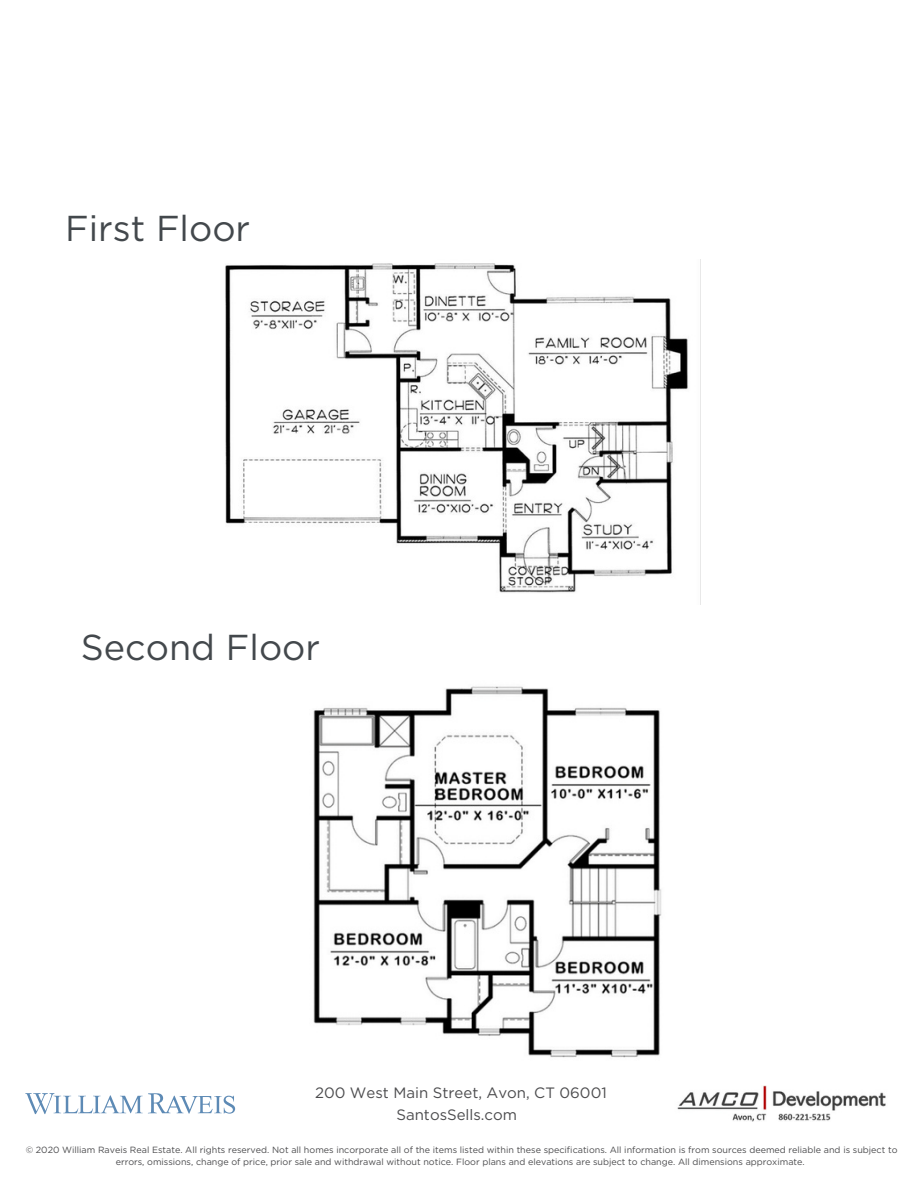
<style>
.page{position:relative;width:918px;height:1188px;background:#fff}
.page>*{position:absolute;margin:0;border:0;box-sizing:border-box;transform-origin:0 0}
.t1{font:36px "Gotham";color:#43484c}
.t2{font:15px/21.3px "Gotham";color:#4c4c4e;text-align:center}
.t3{font:9px/11.2px "Gotham";color:#4c4c4e;text-align:center}
</style>
<div class="page">
<svg style="left:25px;top:1093px;width:210px;height:21px"></svg>
<img style="left:677px;top:1086px;width:209px;height:36px">
<img style="left:225px;top:263px;width:463px;height:330px">
<img style="left:313px;top:686px;width:349px;height:372px">
<h1 class="t1" style="left:65px;top:206px;width:187px">First Floor</h1>
<h1 class="t1" style="left:81px;top:626px;width:241px">Second Floor</h1>
<h2 class="t2" style="left:315px;top:1082px;width:293px">200 West Main Street, Avon, CT 06001<br>SantosSells.com</h2>
<p class="t3" style="left:26px;top:1145px;width:873px">© 2020 William Raveis Real Estate. All rights reserved. Not all homes incorporate all of the items listed within these specifications. All information is from sources deemed reliable and is subject to errors, omissions, change of price, prior sale and withdrawal without notice. Floor plans and elevations are subject to change. All dimensions approximate.</p>
</div>
